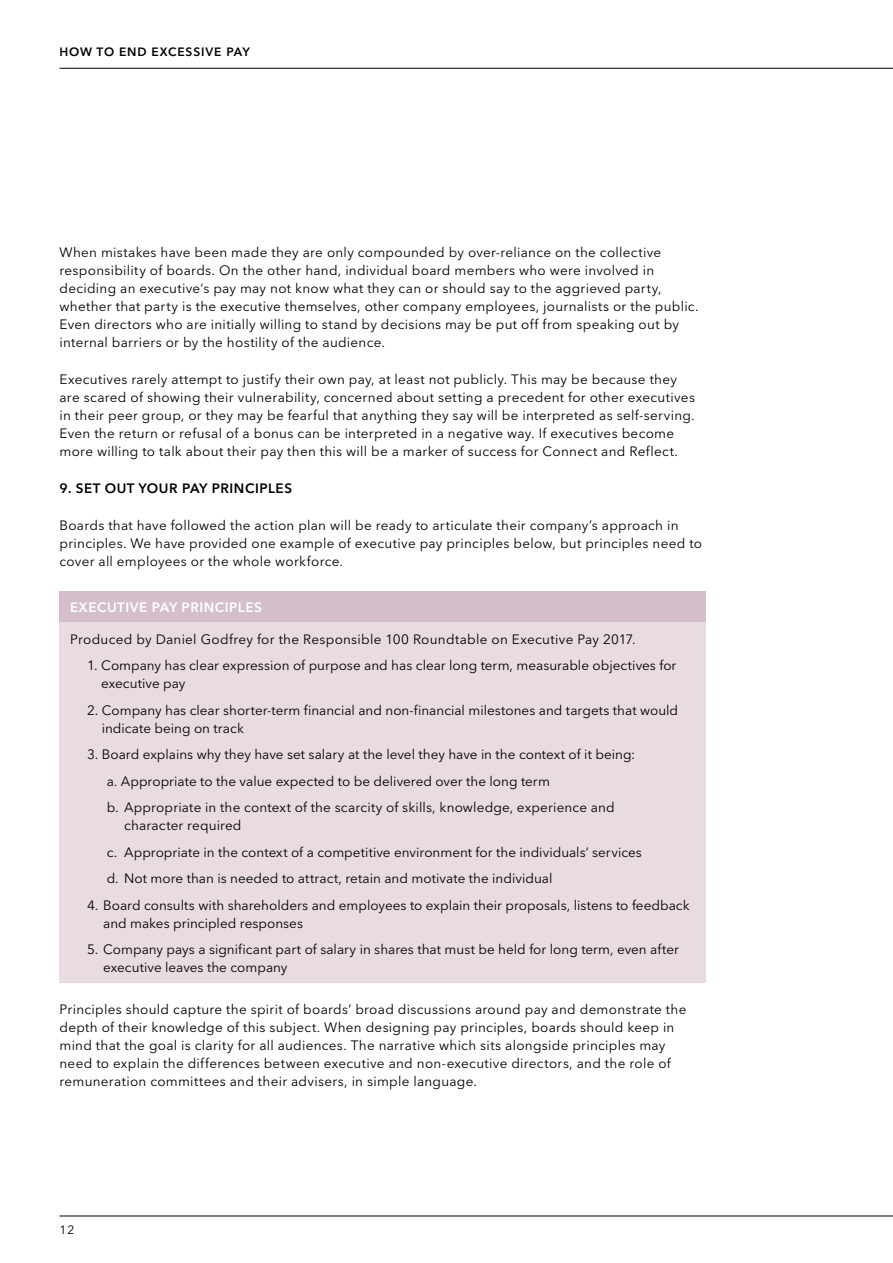
<style>
.page{position:relative;width:893px;height:1263px;background:#fff}
.page>*{position:absolute;margin:0;border:0;box-sizing:border-box;transform-origin:0 0}
.BODYTEXT{font:13.5px/18px "Avenir Next LT Pro";letter-spacing:.02em;color:#000}
.BODYTEXT-2{font:13.5px/18px "Avenir Next LT Pro";color:#000}
.HEADING_2{font:600 13.5px "Avenir Next LT Pro";letter-spacing:.04em;color:#000}
.Heading_3{font:600 13.5px "Avenir Next LT Pro";letter-spacing:.04em;color:#fff}
.t1{font:600 12px "Avenir Next LT Pro";letter-spacing:.075em;color:#000}
.t2{font:12px "Avenir Next LT Pro";color:#000}
</style>
<div class="page">
<hr style="left:60px;top:68px;width:833px;height:1px;background:#000">
<hr style="left:60px;top:1216px;width:833px;height:1px;background:#000">
<div style="left:60px;top:591px;width:646px;height:32px;background:#d5becb"></div>
<div style="left:60px;top:623px;width:646px;height:360px;background:#e8dbe2"></div>
<p class="t1" style="left:59px;top:44px;width:192px">HOW TO END EXCESSIVE PAY</p>
<p class="BODYTEXT" style="left:60px;top:243px;width:641px">When mistakes have been made they are only compounded by over-reliance on the collective responsibility of boards. On the other hand, individual board members who were involved in deciding an executive’s pay may not know what they can or should say to the aggrieved party, whether that party is the executive themselves, other company employees, journalists or the public.<br>Even directors who are initially willing to stand by decisions may be put off from speaking out by internal barriers or by the hostility of the audience.</p>
<p class="BODYTEXT" style="left:60px;top:370px;width:637px">Executives rarely attempt to justify their own pay, at least not publicly. This may be because they are scared of showing their vulnerability, concerned about setting a precedent for other executives in their peer group, or they may be fearful that anything they say will be interpreted as self-serving.<br>Even the return or refusal of a bonus can be interpreted in a negative way. If executives become more willing to talk about their pay then this will be a marker of success for Connect and Reflect.</p>
<p class="HEADING_2" style="left:60px;top:480px;width:234px">9. SET OUT YOUR PAY PRINCIPLES</p>
<p class="BODYTEXT" style="left:60px;top:516px;width:644px">Boards that have followed the action plan will be ready to articulate their company’s approach in principles. We have provided one example of executive pay principles below, but principles need to cover all employees or the whole workforce.</p>
<p class="Heading_3" style="left:70px;top:599px;width:193px">EXECUTIVE PAY PRINCIPLES</p>
<p class="BODYTEXT" style="left:70px;top:630px;width:567px">Produced by Daniel Godfrey for the Responsible 100 Roundtable on Executive Pay 2017.</p>
<p class="BODYTEXT-2" style="left:101px;top:656px;width:577px;text-indent:-14px">1. Company has clear expression of purpose and has clear long term, measurable objectives for executive pay</p>
<p class="BODYTEXT-2" style="left:102px;top:701px;width:578px;text-indent:-15px">2. Company has clear shorter-term financial and non-financial milestones and targets that would indicate being on track</p>
<p class="BODYTEXT-2" style="left:87px;top:745px;width:550px">3. Board explains why they have set salary at the level they have in the context of it being:</p>
<p class="BODYTEXT-2" style="left:107px;top:772px;width:445px">a. Appropriate to the value expected to be delivered over the long term</p>
<p class="BODYTEXT" style="left:124px;top:798px;width:492px;text-indent:-17px">b. Appropriate in the context of the scarcity of skills, knowledge, experience and character required</p>
<p class="BODYTEXT-2" style="left:107px;top:843px;width:537px">c. Appropriate in the context of a competitive environment for the individuals’ services</p>
<p class="BODYTEXT-2" style="left:107px;top:869px;width:447px">d. Not more than is needed to attract, retain and motivate the individual</p>
<p class="BODYTEXT-2" style="left:103px;top:896px;width:588px;text-indent:-16px">4. Board consults with shareholders and employees to explain their proposals, listens to feedback and makes principled responses</p>
<p class="BODYTEXT-2" style="left:103px;top:940px;width:577px;text-indent:-16px">5. Company pays a significant part of salary in shares that must be held for long term, even after executive leaves the company</p>
<p class="BODYTEXT" style="left:60px;top:1000px;width:628px">Principles should capture the spirit of boards’ broad discussions around pay and demonstrate the depth of their knowledge of this subject. When designing pay principles, boards should keep in mind that the goal is clarity for all audiences. The narrative which sits alongside principles may need to explain the differences between executive and non-executive directors, and the role of remuneration committees and their advisers, in simple language.</p>
<p class="t2" style="left:60px;top:1222px;width:16px">12</p>
</div>
